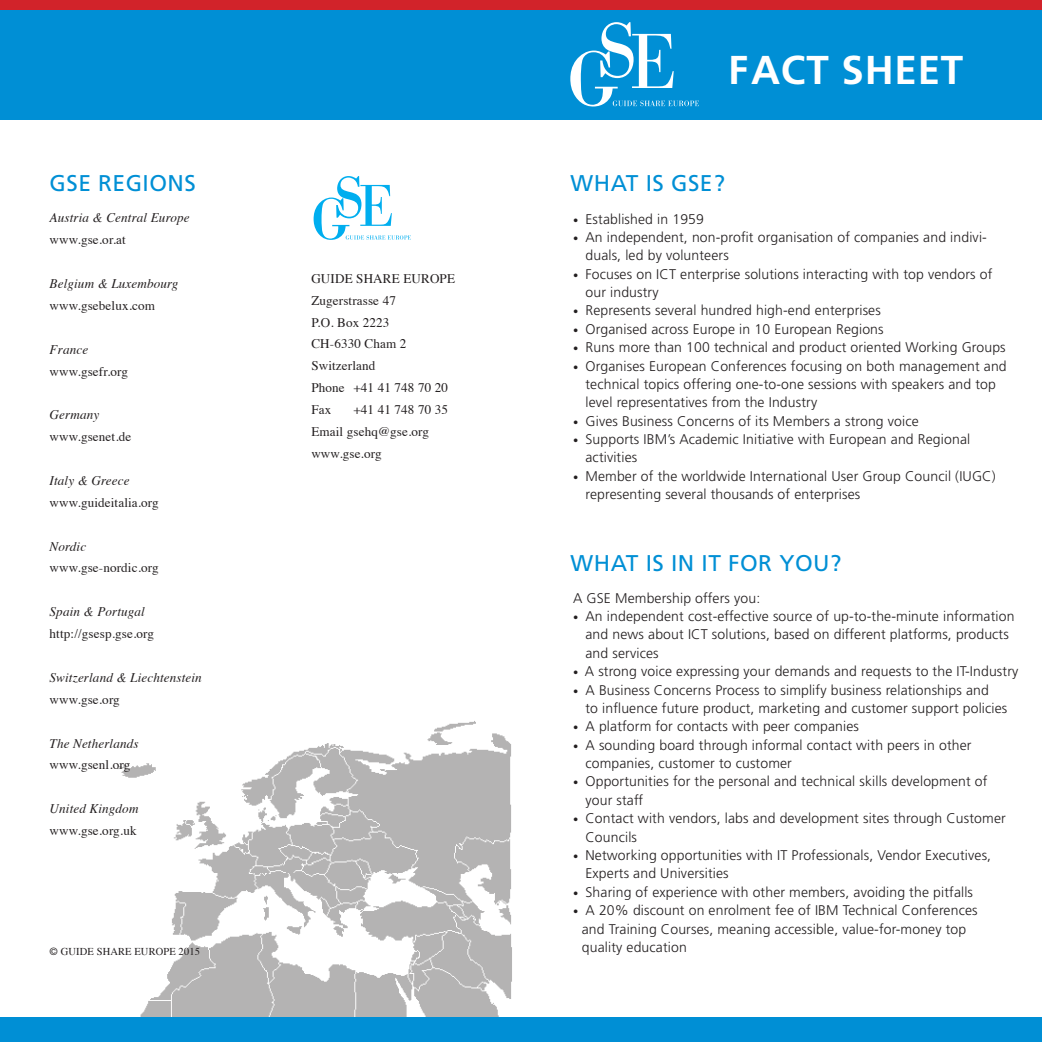
<style>
.page{position:relative;width:1042px;height:1042px;background:#fff}
.page>*{position:absolute;margin:0;border:0;box-sizing:border-box;transform-origin:0 0}
.t1{font:700 40.25px "Frutiger";letter-spacing:.02em;color:#fff}
.t2{font:22.75px "Frutiger";letter-spacing:.02em;color:#008fd5}
.t3{font:300 14px/18.4px "Frutiger";letter-spacing:.01em;color:#231f20}
.t4{font:13.12px/21.9px "Times";letter-spacing:.01em;color:#231f20}
.t5{font:italic 13.12px "Times";letter-spacing:.01em;color:#231f20}
.t6{font:10.5px "Times";letter-spacing:.01em;color:#231f20}
.s1{font-family:"Frutiger";font-weight:300}
.s2{font-size:10.5px}
</style>
<div class="page">
<div style="left:0;top:10px;width:1042px;height:109px;background:#008fd5"></div>
<img style="left:116px;top:721px;width:396px;height:296px">
<div style="left:0;top:1017px;width:1042px;height:25px;background:#008fd5"></div>
<div style="left:0;top:0;width:1042px;height:10px;background:#d1232a"></div>
<svg style="left:570px;top:22px;width:129px;height:84px"></svg>
<svg style="left:314px;top:176px;width:97px;height:64px"></svg>
<h1 class="t1" style="left:728px;top:47px;width:237px">FACT SHEET</h1>
<h2 class="t2" style="left:50px;top:170px;width:148px">GSE REGIONS</h2>
<h2 class="t2" style="left:570px;top:170px;width:156px">What IS GSE?</h2>
<p class="t5" style="left:50px;top:207px;width:141px">Austria &amp; Central Europe</p>
<p class="t4" style="left:50px;top:228px;width:78px">www.gse.or.at</p>
<p class="t5" style="left:50px;top:272px;width:130px">Belgium &amp; Luxembourg</p>
<p class="t4" style="left:50px;top:293px;width:107px">www.gsebelux.com</p>
<p class="t5" style="left:50px;top:338px;width:40px">France</p>
<p class="t4" style="left:50px;top:359px;width:80px">www.gsefr.org</p>
<p class="t5" style="left:50px;top:403px;width:51px">Germany</p>
<p class="t4" style="left:50px;top:425px;width:83px">www.gsenet.de</p>
<p class="t5" style="left:50px;top:469px;width:81px">Italy &amp; Greece</p>
<p class="t4" style="left:50px;top:490px;width:111px">www.guideitalia.org</p>
<p class="t5" style="left:50px;top:535px;width:38px">Nordic</p>
<p class="t4" style="left:50px;top:556px;width:111px">www.gse-nordic.org</p>
<p class="t5" style="left:50px;top:600px;width:97px">Spain &amp; Portugal</p>
<p class="t4" style="left:50px;top:621px;width:106px">http://gsesp.gse.org</p>
<p class="t5" style="left:50px;top:666px;width:154px">Switzerland &amp; Liechtenstein</p>
<p class="t4" style="left:50px;top:687px;width:72px">www.gse.org</p>
<p class="t5" style="left:50px;top:732px;width:90px">The Netherlands</p>
<p class="t4" style="left:50px;top:753px;width:82px">www.gsenl.org</p>
<p class="t5" style="left:50px;top:797px;width:90px">United Kingdom</p>
<p class="t4" style="left:50px;top:818px;width:89px">www.gse.org.uk</p>
<p class="t6" style="left:50px;top:941px;width:152px"><span class="s1">©</span> GUIDE SHARE EUROPE 2015</p>
<p class="t4" style="left:311px;top:266px;width:145px">GUIDE SHARE EUROPE<br>Zugerstrasse 47<br>P.O. Box 2223<br>CH-6330 Cham 2<br>Switzerland<br>Phone +41 41 748 70 20<br>Fax</p>
<p class="t4" style="left:311px;top:397px;width:138px;text-indent:42px">+41 41 748 70 35<br>Email gsehq@gse.org www.gse.org</p>
<p class="t3" style="left:573px;top:209px;width:132px"><span class="s2">•</span> Established in 1959</p>
<p class="t3" style="left:585px;top:228px;width:403px;text-indent:-12px"><span class="s2">•</span> An independent, non-profit organisation of companies and indivi&shy;duals, led by volunteers</p>
<p class="t3" style="left:585px;top:265px;width:408px;text-indent:-12px"><span class="s2">•</span> Focuses on ICT enterprise solutions interacting with top vendors of our industry</p>
<p class="t3" style="left:573px;top:301px;width:309px"><span class="s2">•</span> Represents several hundred high-end enterprises</p>
<p class="t3" style="left:573px;top:320px;width:312px"><span class="s2">•</span> Organised across Europe in 10 European Regions</p>
<p class="t3" style="left:573px;top:338px;width:434px"><span class="s2">•</span> Runs more than 100 technical and product oriented Working Groups</p>
<p class="t3" style="left:585px;top:356px;width:423px;text-indent:-12px"><span class="s2">•</span> Organises European Conferences focusing on both management and technical topics offering one-to-one sessions with speakers and top level representatives from the Industry</p>
<p class="t3" style="left:573px;top:412px;width:347px"><span class="s2">•</span> Gives Business Concerns of its Members a strong voice</p>
<p class="t3" style="left:585px;top:430px;width:386px;text-indent:-12px"><span class="s2">•</span> Supports IBM’s Academic Initiative with European and Regional activities</p>
<p class="t3" style="left:585px;top:467px;width:412px;text-indent:-12px"><span class="s2">•</span> Member of the worldwide International User Group Council (IUGC) representing several thousands of enterprises</p>
<h2 class="t2" style="left:570px;top:549px;width:272px">What IS IN IT FOR YOU?</h2>
<p class="t3" style="left:573px;top:588px;width:189px">A GSE Membership offers you:</p>
<p class="t3" style="left:585px;top:607px;width:430px;text-indent:-12px"><span class="s2">•</span> An independent cost-effective source of up-to-the-minute information and news about ICT solutions, based on different platforms, products and services</p>
<p class="t3" style="left:573px;top:662px;width:447px"><span class="s2">•</span> A strong voice expressing your demands and requests to the IT-Industry</p>
<p class="t3" style="left:585px;top:680px;width:423px;text-indent:-12px"><span class="s2">•</span> A Business Concerns Process to simplify business relationships and<br>to influence future product, marketing and customer support policies</p>
<p class="t3" style="left:573px;top:717px;width:287px"><span class="s2">•</span> A platform for contacts with peer companies</p>
<p class="t3" style="left:585px;top:735px;width:387px;text-indent:-12px"><span class="s2">•</span> A sounding board through informal contact with peers in other companies, customer to customer</p>
<p class="t3" style="left:585px;top:772px;width:403px;text-indent:-12px"><span class="s2">•</span> Opportunities for the personal and technical skills development of your staff</p>
<p class="t3" style="left:585px;top:809px;width:422px;text-indent:-12px"><span class="s2">•</span> Contact with vendors, labs and development sites through Customer<br>Councils</p>
<p class="t3" style="left:585px;top:846px;width:407px;text-indent:-12px"><span class="s2">•</span> Networking opportunities with IT Professionals, Vendor Executives,<br>Experts and Universities</p>
<p class="t3" style="left:573px;top:882px;width:401px"><span class="s2">•</span> Sharing of experience with other members, avoiding the pitfalls</p>
<p class="t3" style="left:582px;top:901px;width:397px;text-indent:-9px"><span class="s2">•</span> A 20% discount on enrolment fee of IBM Technical Conferences and Training Courses, meaning accessible, value-for-money top quality education</p>
</div>
